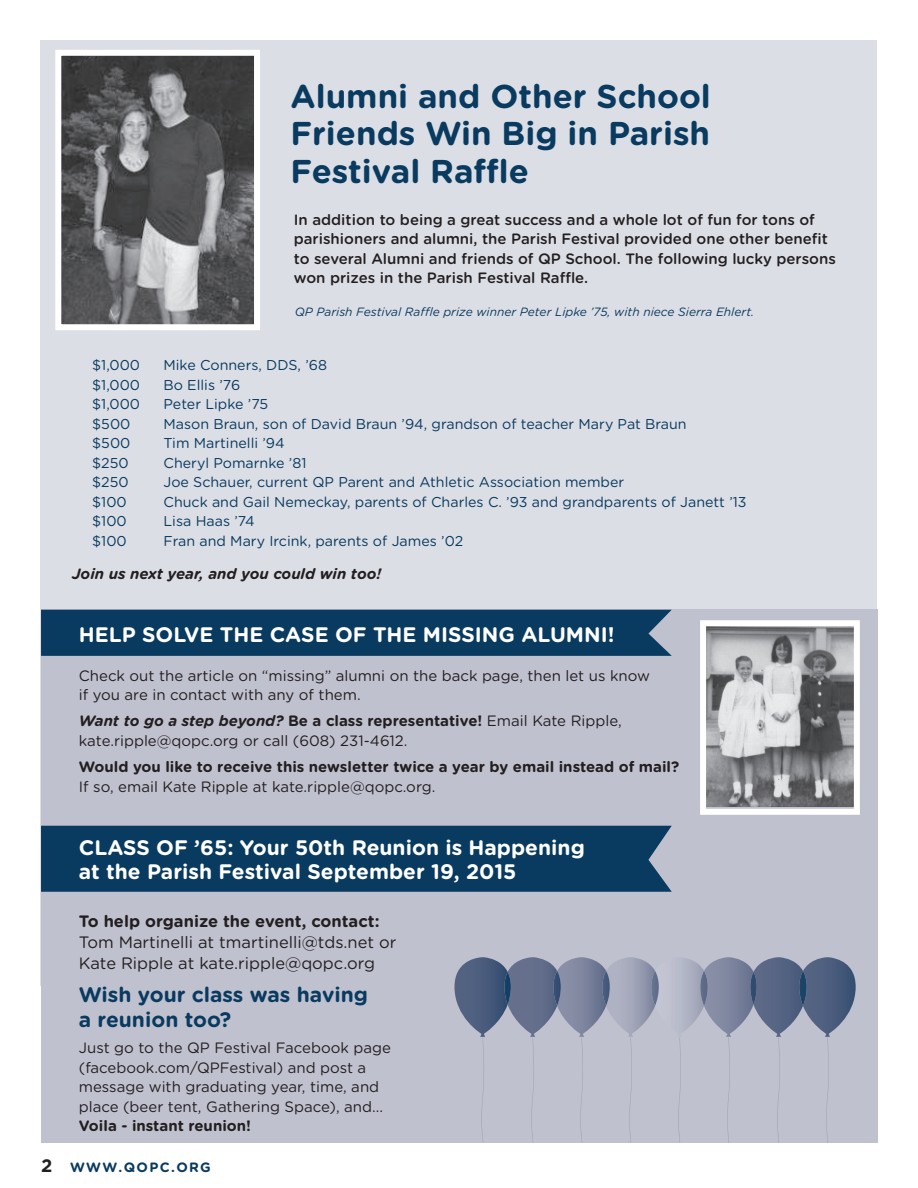
<style>
.page{position:relative;width:918px;height:1188px;background:#fff}
.page>*{position:absolute;margin:0;border:0;box-sizing:border-box;transform-origin:0 0}
.t1{font:700 33px/37.5px "Gotham Rounded";color:#093a5f;text-align:justify}
.t2{font:700 21px/24px "Gotham Rounded";color:#fff}
.t3{font:700 21px/25.5px "Gotham Rounded";color:#093a5f}
.t4{font:16.5px/21px "Gotham Rounded";color:#231f20}
.t5{font:700 16.5px "Gotham Rounded";color:#231f20}
.t6{font:15px/19.5px "Gotham Rounded";color:#231f20}
.t7{font:500 15px/19.5px "Gotham Rounded";color:#231f20}
.t8{font:700 15px "Gotham Rounded";color:#231f20}
.t9{font:italic 700 15px "Gotham Rounded";color:#231f20}
.t10{font:14.25px "Gotham Rounded";color:#093a5f}
.t11{font:700 13.5px "Gotham Rounded";letter-spacing:.1em;color:#093a5f}
.t12{font:italic 12px "Gotham Rounded";color:#093a5f}
.s1{font-weight:700;font-style:italic}
.s2{font-weight:700}
.s3{font-family:"Gotham";font-size:18px;color:#231f20}
</style>
<div class="page">
<div style="left:40px;top:40px;width:838px;height:946px;background:#dcdee5"></div>
<div style="left:41px;top:610px;width:837px;height:533px;background:#c0c1cf"></div>
<div style="left:41px;top:610px;width:631px;height:46px;background:#093a5f"></div>
<div style="left:41px;top:826px;width:631px;height:66px;background:#093a5f"></div>
<img style="left:62px;top:57px;width:191px;height:266px">
<div style="left:55px;top:50px;width:205px;height:280px;border:6px solid #fff"></div>
<svg style="left:454px;top:957px;width:402px;height:186px"></svg>
<img style="left:707px;top:627px;width:146px;height:179px">
<div style="left:700px;top:620px;width:160px;height:195px;border:6px solid #fff"></div>
<h1 class="t1" style="left:291px;top:77px;width:422px">Alumni and Other School Friends Win Big in Parish Festival Raffle</h1>
<p class="t7" style="left:294px;top:210px;width:544px">In addition to being a great success and a whole lot of fun for tons of parishioners and alumni, the Parish Festival provided one other benefit to several Alumni and friends of QP School. The following lucky persons won prizes in the Parish Festival Raffle.</p>
<p class="t12" style="left:295px;top:305px;width:461px">QP Parish Festival Raffle prize winner Peter Lipke ’75, with niece Sierra Ehlert.</p>
<p class="t10" style="left:92px;top:357px;width:49px">$1,000</p>
<p class="t10" style="left:164px;top:357px;width:165px">Mike Conners, DDS, ’68</p>
<p class="t10" style="left:92px;top:376px;width:49px">$1,000</p>
<p class="t10" style="left:164px;top:376px;width:78px">Bo Ellis ’76</p>
<p class="t10" style="left:92px;top:396px;width:49px">$1,000</p>
<p class="t10" style="left:164px;top:396px;width:106px">Peter Lipke ’75</p>
<p class="t10" style="left:92px;top:415px;width:40px">$500</p>
<p class="t10" style="left:164px;top:415px;width:525px">Mason Braun, son of David Braun ’94, grandson of teacher Mary Pat Braun</p>
<p class="t10" style="left:92px;top:435px;width:40px">$500</p>
<p class="t10" style="left:164px;top:435px;width:123px">Tim Martinelli ’94</p>
<p class="t10" style="left:92px;top:454px;width:38px">$250</p>
<p class="t10" style="left:164px;top:454px;width:144px">Cheryl Pomarnke ’81</p>
<p class="t10" style="left:92px;top:474px;width:38px">$250</p>
<p class="t10" style="left:164px;top:474px;width:462px">Joe Schauer, current QP Parent and Athletic Association member</p>
<p class="t10" style="left:92px;top:493px;width:36px">$100</p>
<p class="t10" style="left:164px;top:493px;width:585px">Chuck and Gail Nemeckay, parents of Charles C. ’93 and grandparents of Janett ’13</p>
<p class="t10" style="left:92px;top:513px;width:36px">$100</p>
<p class="t10" style="left:164px;top:513px;width:93px">Lisa Haas ’74</p>
<p class="t10" style="left:92px;top:532px;width:36px">$100</p>
<p class="t10" style="left:164px;top:532px;width:301px">Fran and Mary Ircink, parents of James ’02</p>
<p class="t9" style="left:72px;top:564px;width:311px">Join us next year, and you could win too!</p>
<h2 class="t2" style="left:79px;top:622px;width:537px">HELP SOLVE THE CASE OF THE MISSING ALUMNI!</h2>
<p class="t6" style="left:79px;top:665px;width:573px">Check out the article on “missing” alumni on the back page, then let us know if you are in contact with any of them.</p>
<p class="t6" style="left:79px;top:711px;width:544px"><span class="s1">Want to go a step beyond?</span> <span class="s2">Be a class representative!</span> Email Kate Ripple, kate.ripple@qopc.org or call (608) 231-4612.</p>
<p class="t8" style="left:79px;top:758px;width:602px">Would you like to receive this newsletter twice a year by email instead of mail?</p>
<p class="t6" style="left:79px;top:776px;width:358px">If so, email Kate Ripple at kate.ripple@qopc.org.</p>
<h2 class="t2" style="left:79px;top:835px;width:508px">CLASS OF ’65: Your 50th Reunion is Happening at the Parish Festival September 19, 2015</h2>
<p class="t5" style="left:79px;top:911px;width:302px">To help organize the event, contact:</p>
<p class="t4" style="left:79px;top:931px;width:319px">Tom Martinelli at tmartinelli@tds.net or<br>Kate Ripple at kate.ripple@qopc.org</p>
<h2 class="t3" style="left:79px;top:981px;width:291px">Wish your class was having a reunion too?</h2>
<p class="t6" style="left:79px;top:1038px;width:314px">Just go to the QP Festival Facebook page (facebook.com/QPFestival) and post a message with graduating year, time, and place (beer tent, Gathering Space), and...</p>
<p class="t8" style="left:79px;top:1117px;width:174px">Voila - instant reunion!</p>
<p class="t11" style="left:41px;top:1159px;width:171px"><span class="s3">2</span> WWW.QOPC.ORG</p>
</div>
